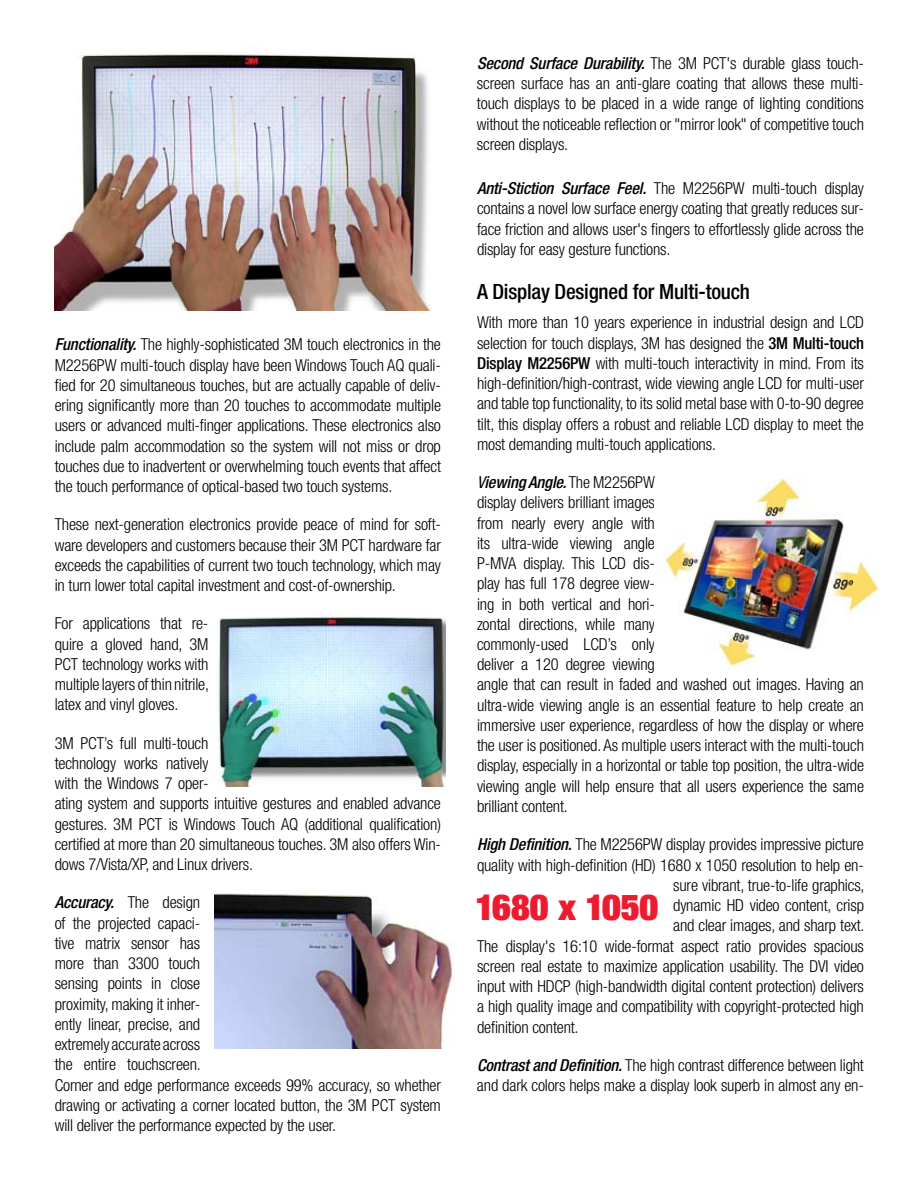
<style>
.page{position:relative;width:918px;height:1188px;background:#fff}
.page>*{position:absolute;margin:0;border:0;box-sizing:border-box;transform-origin:0 0}
.t1{font:900 expanded 36px "Helvetica Neue";color:#ed1b2f}
.t2{font:500 condensed 21px "Helvetica Neue LT Std";letter-spacing:-.01em;color:#000}
.t3{font:300 condensed 16.5px/20.2px "Helvetica Neue LT Std";letter-spacing:-.01em;color:#000;text-align:justify}
.s1{font-weight:500;font-style:italic}
.s2{font-weight:500}
.s3{font-weight:400;font-style:italic}
</style>
<div class="page">
<img style="left:54px;top:54px;width:377px;height:256px">
<img style="left:660px;top:479px;width:219px;height:188px">
<img style="left:215px;top:893px;width:239px;height:155px">
<img style="left:218px;top:616px;width:228px;height:171px">
<p class="t3" style="left:55px;top:334px;width:388px"><span class="s1">Functionality.</span>The highly-sophisticated 3M touch electronics in the M2256PW multi-touch display have been Windows Touch AQ quali&shy;fied for 20 simultaneous touches, but are actually capable of deliv&shy;ering significantly more than 20 touches to accommodate multiple users or advanced multi-finger applications. These electronics also include palm accommodation so the system will not miss or drop touches due to inadvertent or overwhelming touch events that affect the touch performance of optical-based two touch systems.</p>
<p class="t3" style="left:55px;top:514px;width:388px">These next-generation electronics provide peace of mind for soft&shy;ware developers and customers because their 3M PCT hardware far exceeds the capabilities of current two touch technology, which may in turn lower total capital investment and cost-of-ownership.</p>
<p class="t3" style="left:55px;top:613px;width:156px">For applications that re&shy;quire a gloved hand, 3M PCT technology works with multiple layers of thin nitrile, latex and vinyl gloves.</p>
<p class="t3" style="left:55px;top:732px;width:388px;text-align:left">3M PCT’s full multi-touch<br>technology works natively<br>with the Windows 7 oper-<br>ating system and supports intuitive gestures and enabled advance gestures. 3M PCT is Windows Touch AQ (additional qualification) certified at more than 20 simultaneous touches. 3M also offers Win&shy;dows 7/Vista/XP, and Linux drivers.</p>
<p class="t3" style="left:55px;top:892px;width:388px;text-align:left"><span class="s1">Accuracy.</span> The design<br>of the projected capaci-<br>tive matrix sensor has<br>more than 3300 touch<br>sensing points in close<br>proximity, making it inher-<br>ently linear, precise, and<br>extremely accurate across<br>the entire touchscreen.<br>Corner and edge performance exceeds 99% accuracy, so whether drawing or activating a corner located button, the 3M PCT system will deliver the performance expected by the user.</p>
<p class="t3" style="left:477px;top:53px;width:389px"><span class="s1">Second Surface Durability.</span> The 3M PCT's durable glass touch&shy;screen surface has an anti-glare coating that allows these multi&shy;touch displays to be placed in a wide range of lighting conditions without the noticeable reflection or "mirror look" of competitive touch screen displays.</p>
<p class="t3" style="left:477px;top:178px;width:389px"><span class="s1">Anti-Stiction Surface Feel.</span> The M2256PW multi-touch display contains a novel low surface energy coating that greatly reduces sur&shy;face friction and allows user's fingers to effortlessly glide across the display for easy gesture functions.</p>
<p class="t2" style="left:477px;top:279px;width:274px">A Display Designed for Multi-touch</p>
<p class="t3" style="left:477px;top:312px;width:389px">With more than 10 years experience in industrial design and LCD selection for touch displays, 3M has designed the <span class="s2">3M Multi-touch Display M2256PW</span> with multi-touch interactivity in mind. From its high-definition/high-contrast, wide viewing angle LCD for multi-user and table top functionality, to its solid metal base with 0-to-90 degree tilt, this display offers a robust and reliable LCD display to meet the most demanding multi-touch applications.</p>
<p class="t3" style="left:477px;top:472px;width:389px;text-align:left"><span class="s3">V</span><span class="s1">iewingAngle.</span>T h e M 2 2 5 6 P W<br>display delivers brilliant images<br>from nearly every angle with<br>its ultra-wide viewing angle<br>P-MVA display. This LCD dis-<br>play has full 178 degree view-<br>ing in both vertical and hori-<br>zontal directions, while many<br>commonly-used LCD’s only<br>deliver a 120 degree viewing<br>angle that can result in faded and washed out images. Having an ultra-wide viewing angle is an essential feature to help create an immersive user experience, regardless of how the display or where the user is positioned. As multiple users interact with the multi-touch display, especially in a horizontal or table top position, the ultra-wide viewing angle will help ensure that all users experience the same brilliant content.</p>
<p class="t3" style="left:477px;top:834px;width:389px"><span class="s1">HighDefinition.</span>The M2256PW display provides impressive picture</p>
<p class="t3" style="left:477px;top:854px;width:388px">quality with high-definition (HD) 1680 x 1050 resolution to help en-</p>
<p class="t3" style="left:673px;top:875px;width:193px">sure vibrant, true-to-life graphics,</p>
<p class="t3" style="left:673px;top:895px;width:192px">dynamic HD video content, crisp</p>
<p class="t3" style="left:673px;top:915px;width:193px">and clear images, and sharp text.</p>
<p class="t3" style="left:477px;top:935px;width:388px">The display's 16:10 wide-format aspect ratio provides spacious</p>
<p class="t3" style="left:477px;top:956px;width:389px">screen real estate to maximize application usability. The DVI video</p>
<p class="t3" style="left:477px;top:976px;width:388px">input with HDCP (high-bandwidth digital content protection) delivers</p>
<p class="t3" style="left:477px;top:996px;width:388px">a high quality image and compatibility with copyright-protected high</p>
<p class="t3" style="left:477px;top:1016px;width:103px">definition content.</p>
<p class="t3" style="left:477px;top:1055px;width:388px"><span class="s1">ContrastandDefinition.</span>The high contrast difference between light and dark colors helps make a display look superb in almost any en-</p>
<h1 class="t1" style="left:476px;top:884px;width:184px">1680 x 1050</h1>
</div>
